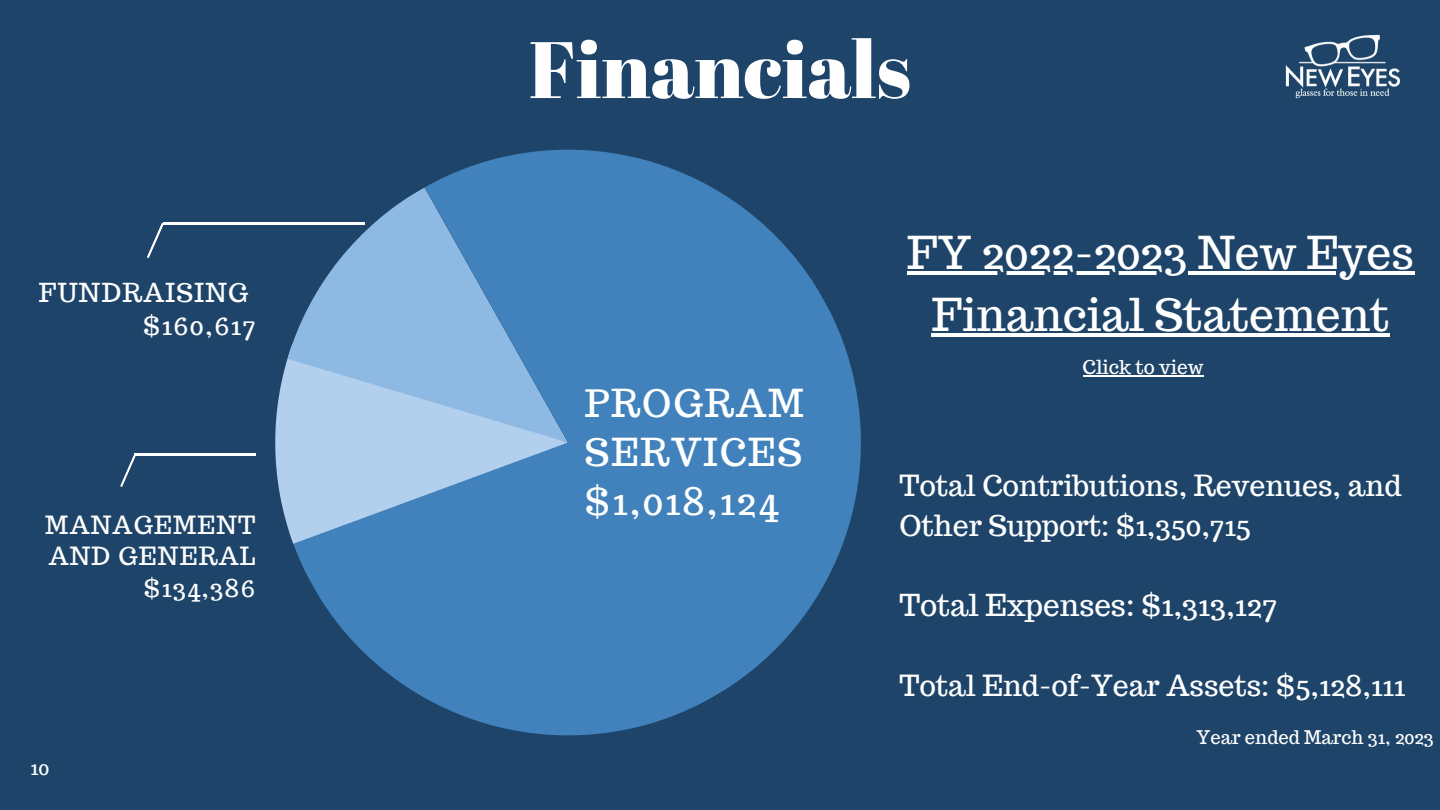
<style>
.page{position:relative;width:1440px;height:810px;background:#1e4569}
.page>*{position:absolute;margin:0;border:0;box-sizing:border-box;transform-origin:0 0}
.t1{font:79.8px "Abril Fatface";color:#fff}
.t2{font:44.3px/62px "Trocchi";color:#fff;text-align:center}
.t3{font:37.7px/48.8px "Trocchi";letter-spacing:.05em;color:#fff}
.t4{font:29.6px "Trocchi";color:#fff}
.t5{font:28.5px/39.8px "Trocchi";color:#fff}
.t6{font:25.6px "Trocchi";letter-spacing:.05em;color:#fff}
.t7{font:24.5px/31.5px "Trocchi";letter-spacing:.05em;color:#fff}
.t8{font:20px "Trocchi";color:#fff}
.t9{font:19px "Trocchi";color:#fff}
.t10{font:18.4px "Trocchi";color:#fff}
</style>
<div class="page">
<svg style="left:293px;top:149px;width:568px;height:587px;fill:#4182bc"></svg>
<svg style="left:275px;top:361px;width:293px;height:183px;background:#79a7d2"></svg>
<svg style="left:287px;top:187px;width:281px;height:256px;background:#73a0cc"></svg>
<hr style="left:135px;top:453px;width:121px;height:3px;background:#fff">
<svg style="left:120px;top:453px;width:16px;height:34px"></svg>
<hr style="left:163px;top:223px;width:201px;height:2px;background:#fff">
<svg style="left:147px;top:223px;width:17px;height:35px"></svg>
<img style="left:1285px;top:34px;width:115px;height:65px">
<svg style="left:907px;top:271px;width:507px;height:4px;fill:#fff"></svg>
<hr style="left:932px;top:333px;width:458px;height:4px;background:#fff">
<hr style="left:1083px;top:375px;width:121px;height:2px;background:#fff">
<p class="t6" style="left:39px;top:276px;width:211px">FUNDRAISING</p>
<p class="t6" style="left:143px;top:309px;width:114px">$160,617</p>
<p class="t7" style="left:45px;top:509px;width:212px">MANAGEMENT<br>AND GENERAL</p>
<p class="t7" style="left:144px;top:572px;width:113px">$134,386</p>
<p class="t8" style="left:31px;top:755px;width:20px">10</p>
<p class="t1" style="left:529px;top:14px;width:384px">Financials</p>
<p class="t2" style="left:907px;top:221px;width:508px">FY 2022-2023 New Eyes<br>Financial Statement</p>
<p class="t3" style="left:585px;top:379px;width:220px">PROGRAM<br>SERVICES</p>
<p class="t3" style="left:585px;top:477px;width:195px">$1,018,124</p>
<p class="t9" style="left:1083px;top:354px;width:122px">Click to view</p>
<p class="t5" style="left:899px;top:466px;width:504px">Total Contributions, Revenues, and<br>Other Support: $1,350,715</p>
<p class="t4" style="left:899px;top:586px;width:379px">Total Expenses: $1,313,127</p>
<p class="t5" style="left:899px;top:666px;width:507px">Total End-of-Year Assets: $5,128,111</p>
<p class="t10" style="left:1197px;top:726px;width:239px">Year ended March 31, 2023</p>
</div>
